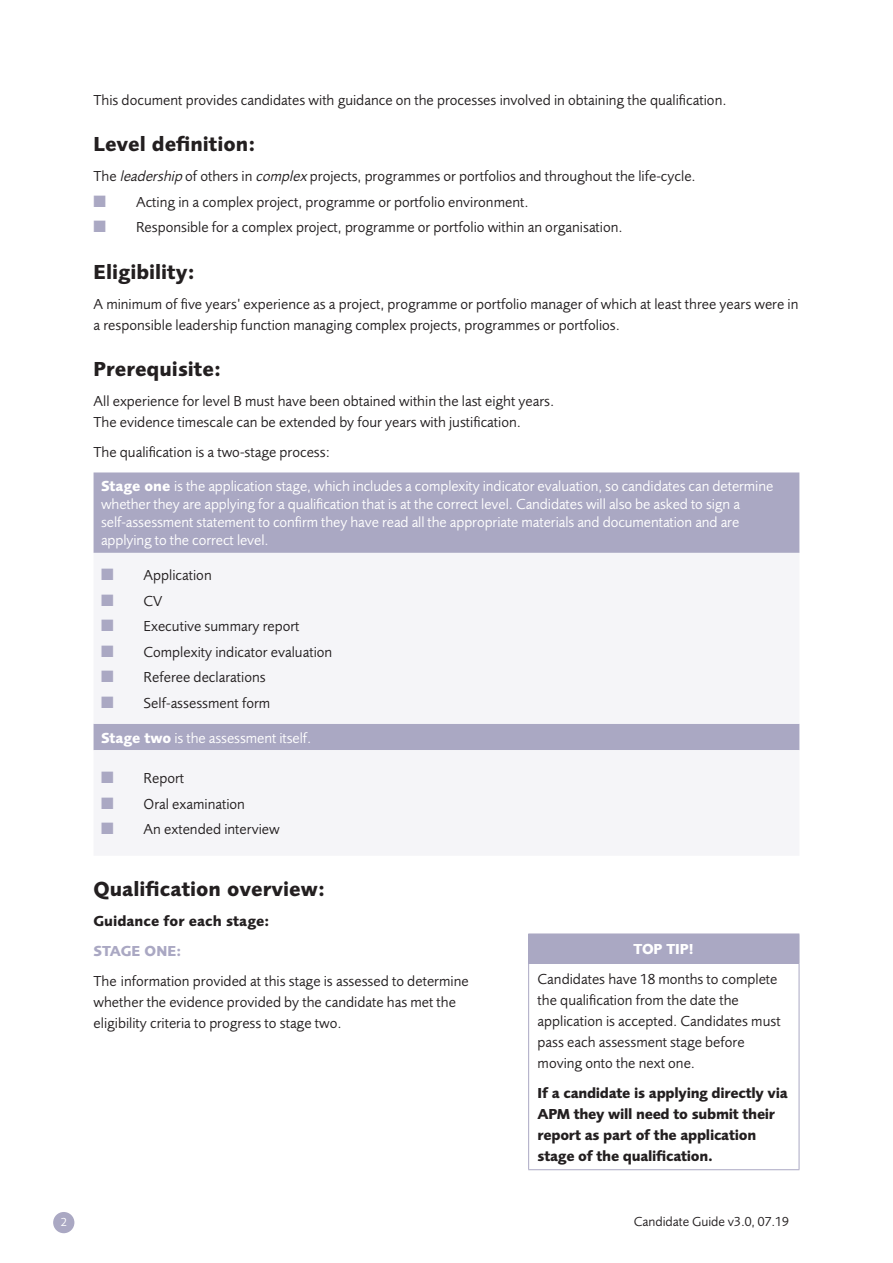
<style>
.page{position:relative;width:893px;height:1263px;background:#fff}
.page>*{position:absolute;margin:0;border:0;box-sizing:border-box;transform-origin:0 0}
.t1{font:700 21px "Foundry Sans";color:#231f20}
.t2{font:15px/21px "Foundry Sans";color:#231f20}
.t3{font:15px/18px "Foundry Sans";letter-spacing:-.005em;color:#fff}
.t4{font:700 15px/21px "Foundry Sans";letter-spacing:-.02em;color:#231f20}
.t5{font:700 15px "Foundry Sans";color:#231f20}
.t6{font:700 15px "Foundry Sans";color:#aaa8c3}
.t7{font:700 15px "Foundry Sans";letter-spacing:-.01em;color:#fff}
.t8{font:13.5px "Foundry Sans";color:#231f20}
.t9{font:12px "Foundry Sans";color:#fff}
.s1{font-style:italic}
.s2{color:#aaa8c3}
.s3{font-weight:700}
</style>
<div class="page">
<div style="left:53px;top:1212px;width:21px;height:21px;background:#aaa8c3;border-radius:50%"></div>
<div style="left:94px;top:472px;width:705px;height:81px;background:#aaa8c3"></div>
<svg style="left:94px;top:723px;width:705px;height:28px;background:#afadc6"></svg>
<div style="left:529px;top:934px;width:270px;height:29px;background:#aaa8c3"></div>
<svg style="left:799px;top:934px;width:1px;height:29px"></svg>
<hr style="left:528px;top:933px;width:271px;height:1px;background:#aaa8c3">
<svg style="left:528px;top:934px;width:1px;height:29px"></svg>
<hr style="left:528px;top:963px;width:271px;height:1px;background:#aaa8c3">
<hr style="left:528px;top:964px;width:1px;height:205px;background:#aaa8c3">
<hr style="left:799px;top:964px;width:1px;height:205px;background:#aaa8c3">
<hr style="left:528px;top:1169px;width:271px;height:1px;background:#aaa8c3">
<p class="t2" style="left:94px;top:89px;width:635px">This document provides candidates with guidance on the processes involved in obtaining the qualification.</p>
<h1 class="t1" style="left:94px;top:132px;width:164px">Level definition:</h1>
<p class="t2" style="left:94px;top:166px;width:604px">The <span class="s1">leadership</span> of others in <span class="s1">complex</span> projects, programmes or portfolios and throughout the life-cycle.</p>
<p class="t2" style="left:94px;top:191px;width:437px"><span class="s2">■</span> Acting in a complex project, programme or portfolio environment.</p>
<p class="t2" style="left:94px;top:217px;width:531px"><span class="s2">■</span> Responsible for a complex project, programme or portfolio within an organisation.</p>
<h1 class="t1" style="left:94px;top:260px;width:103px">Eligibility:</h1>
<p class="t2" style="left:94px;top:293px;width:706px">A minimum of five years’ experience as a project, programme or portfolio manager of which at least three years were in a responsible leadership function managing complex projects, programmes or portfolios.</p>
<h1 class="t1" style="left:94px;top:357px;width:130px">Prerequisite:</h1>
<p class="t2" style="left:94px;top:391px;width:462px">All experience for level B must have been obtained within the last eight years.<br>The evidence timescale can be extended by four years with justification.</p>
<p class="t2" style="left:94px;top:442px;width:238px">The qualification is a two-stage process:</p>
<p class="t3" style="left:101px;top:477px;width:674px"><span class="s3">Stage one</span> is the application stage, which includes a complexity indicator evaluation, so candidates can determine whether they are applying for a qualification that is at the correct level. Candidates will also be asked to sign a self-assessment statement to confirm they have read all the appropriate materials and documentation and are applying to the correct level.</p>
<p class="t2" style="left:101px;top:565px;width:112px"><span class="s2">■</span> Application</p>
<p class="t2" style="left:101px;top:590px;width:63px"><span class="s2">■</span> CV</p>
<p class="t2" style="left:101px;top:616px;width:200px"><span class="s2">■</span> Executive summary report</p>
<p class="t2" style="left:101px;top:641px;width:233px"><span class="s2">■</span> Complexity indicator evaluation</p>
<p class="t2" style="left:101px;top:667px;width:166px"><span class="s2">■</span> Referee declarations</p>
<p class="t2" style="left:101px;top:692px;width:171px"><span class="s2">■</span> Self-assessment form</p>
<p class="t3" style="left:101px;top:728px;width:212px"><span class="s3">Stage two</span> is the assessment itself.</p>
<p class="t2" style="left:101px;top:767px;width:85px"><span class="s2">■</span> Report</p>
<p class="t2" style="left:101px;top:793px;width:145px"><span class="s2">■</span> Oral examination</p>
<p class="t2" style="left:101px;top:818px;width:180px"><span class="s2">■</span> An extended interview</p>
<h1 class="t1" style="left:94px;top:877px;width:233px">Qualification overview:</h1>
<p class="t5" style="left:94px;top:912px;width:178px">Guidance for each stage:</p>
<p class="t6" style="left:94px;top:942px;width:90px">STAGE ONE:</p>
<p class="t2" style="left:94px;top:971px;width:377px">The information provided at this stage is assessed to determine whether the evidence provided by the candidate has met the eligibility criteria to progress to stage two.</p>
<p class="t7" style="left:634px;top:940px;width:62px">TOP TIP!</p>
<p class="t2" style="left:538px;top:968px;width:244px">Candidates have 18 months to complete the qualification from the date the application is accepted. Candidates must pass each assessment stage before moving onto the next one.</p>
<p class="t4" style="left:538px;top:1082px;width:252px">If a candidate is applying directly via APM they will need to submit their report as part of the application stage of the qualification.</p>
<p class="t9" style="left:61px;top:1215px;width:8px">2</p>
<p class="t8" style="left:634px;top:1214px;width:156px">Candidate Guide v3.0, 07.19</p>
</div>
